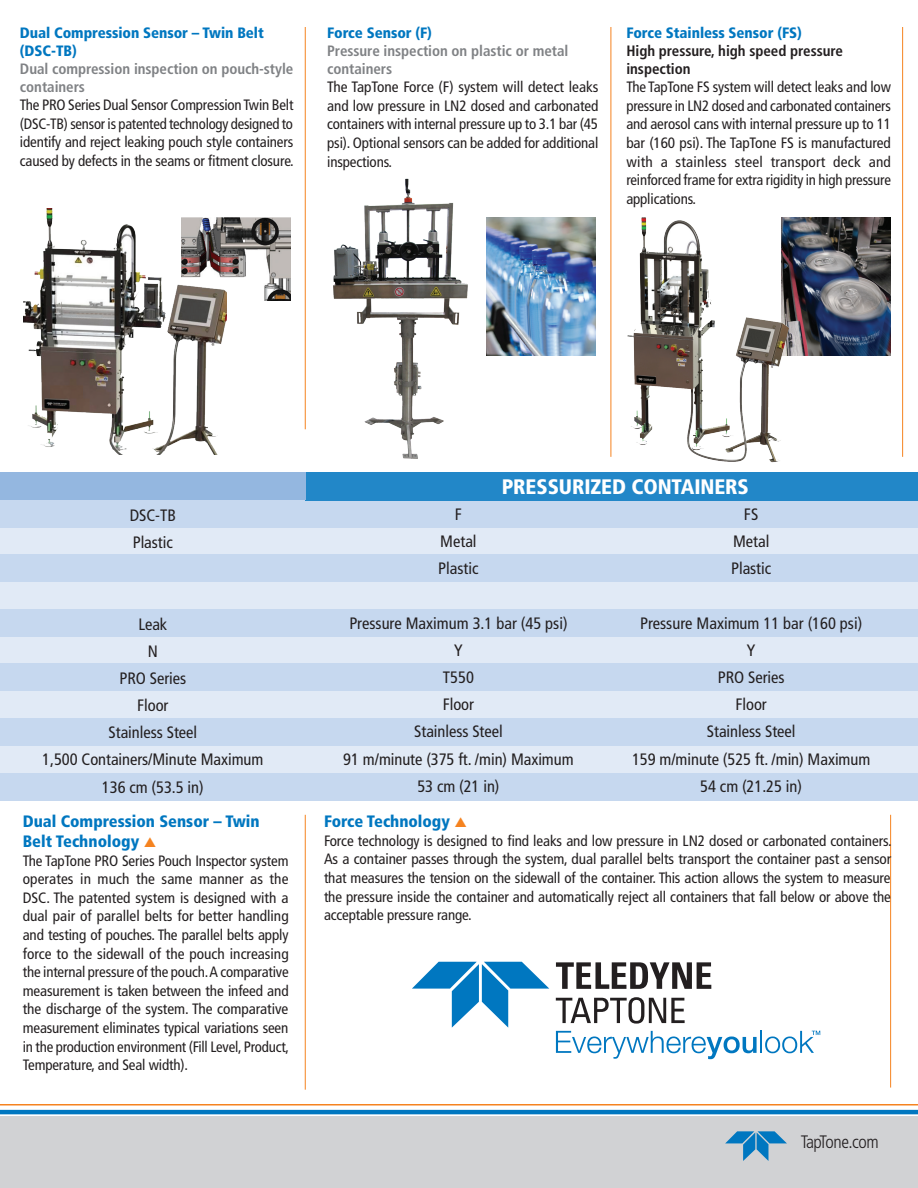
<style>
.page{position:relative;width:918px;height:1188px;background:#fff}
.page>*{position:absolute;margin:0;border:0;box-sizing:border-box;transform-origin:0 0}
.t1{font:900 condensed 21px "Frutiger LT Std";letter-spacing:-.005em;color:#fff}
.t2{font:300 condensed 18px "Frutiger LT Std";letter-spacing:-.03em;color:#231f20}
.t3{font:condensed 16.5px/27.2px "Frutiger LT Std";letter-spacing:-.005em;color:#231f20;text-align:center}
.t4{font:900 condensed 16.5px/19.8px "Frutiger LT Std";color:#0077c0}
.t5{font:condensed 15px/18.6px "Frutiger LT Std";letter-spacing:-.01em;color:#231f20;text-align:justify}
.t6{font:700 condensed 15px/18px "Frutiger LT Std";letter-spacing:-.005em;color:#808285}
.t7{font:900 condensed 15px/18px "Frutiger LT Std";letter-spacing:-.005em;color:#0077c0}
.t8{font:700 condensed 15px/18px "Frutiger LT Std";letter-spacing:-.005em;color:#231f20}
</style>
<div class="page">
<div style="left:0;top:1117px;width:918px;height:71px;background:#d1d2d4"></div>
<hr style="left:0;top:1110px;width:918px;height:4px;background:#0077c0">
<hr style="left:0;top:1104px;width:918px;height:2px;background:#f58320">
<svg style="left:725px;top:1131px;width:62px;height:30px"></svg>
<img style="left:227px;top:218px;width:64px;height:83px">
<img style="left:24px;top:209px;width:203px;height:246px">
<img style="left:333px;top:178px;width:135px;height:281px">
<hr style="left:611px;top:27px;width:1px;height:430px;background:#f58320">
<hr style="left:902px;top:27px;width:1px;height:430px;background:#f58320">
<hr style="left:305px;top:27px;width:1px;height:402px;background:#f58320">
<hr style="left:890px;top:815px;width:1px;height:273px;background:#f58320">
<svg style="left:556px;top:962px;width:155px;height:27px"></svg>
<svg style="left:556px;top:997px;width:129px;height:27px"></svg>
<svg style="left:556px;top:1031px;width:201px;height:28px"></svg>
<hr style="left:760px;top:1031px;width:2px;height:22px;background:#0077c0">
<svg style="left:765px;top:1031px;width:55px;height:22px"></svg>
<svg style="left:412px;top:962px;width:137px;height:66px"></svg>
<hr style="left:305px;top:815px;width:1px;height:275px;background:#f58320">
<div style="left:0;top:500px;width:918px;height:296px;background:#e1eaf6"></div>
<div style="left:0;top:500px;width:918px;height:27px;background:#c6d8ef"></div>
<div style="left:0;top:555px;width:918px;height:27px;background:#c6d8ef"></div>
<div style="left:0;top:609px;width:918px;height:27px;background:#c6d8ef"></div>
<div style="left:0;top:664px;width:918px;height:27px;background:#c6d8ef"></div>
<div style="left:0;top:718px;width:918px;height:28px;background:#c6d8ef"></div>
<div style="left:0;top:773px;width:918px;height:27px;background:#c6d8ef"></div>
<div style="left:306px;top:472px;width:612px;height:28px;background:#2287c8"></div>
<div style="left:0;top:472px;width:305px;height:28px;background:#94b7e0"></div>
<img style="left:486px;top:218px;width:109px;height:137px">
<img style="left:817px;top:218px;width:74px;height:137px">
<img style="left:610px;top:206px;width:207px;height:257px">
<p class="t7" style="left:20px;top:23px;width:245px">Dual Compression Sensor – Twin Belt (DSC-TB)</p>
<p class="t6" style="left:20px;top:59px;width:275px">Dual compression inspection on pouch-style containers</p>
<p class="t5" style="left:20px;top:96px;width:275px">The PRO Series Dual Sensor Compression Twin Belt (DSC-TB) sensor is patented technology designed to identify and reject leaking pouch style containers caused by defects in the seams or fitment closure.</p>
<p class="t7" style="left:327px;top:23px;width:106px">Force Sensor (F)</p>
<p class="t6" style="left:327px;top:41px;width:243px">Pressure inspection on plastic or metal containers</p>
<p class="t5" style="left:327px;top:78px;width:273px">The TapTone Force (F) system will detect leaks and low pressure in LN2 dosed and carbonated containers with internal pressure up to 3.1 bar (45 psi). Optional sensors can be added for additional inspections.</p>
<p class="t7" style="left:626px;top:23px;width:177px">Force Stainless Sensor (FS)</p>
<p class="t8" style="left:626px;top:41px;width:218px">High pressure, high speed pressure inspection</p>
<p class="t5" style="left:626px;top:78px;width:266px">The TapTone FS system will detect leaks and low pressure in LN2 dosed and carbonated containers and aerosol cans with internal pressure up to 11 bar (160 psi). The TapTone FS is manufactured with a stainless steel transport deck and reinforced frame for extra rigidity in high pressure applications.</p>
<p class="t3" style="left:130px;top:502px;width:48px;text-align:left">DSC-TB<br>Plastic</p>
<p class="t3" style="left:42px;top:610px;width:223px">Leak<br>N<br>PRO Series<br>Floor<br>Stainless Steel<br>1,500 Containers/Minute Maximum<br>136 cm (53.5 in)</p>
<p class="t4" style="left:23px;top:812px;width:238px">Dual Compression Sensor – Twin<br>Belt Technology</p>
<p class="t5" style="left:23px;top:851px;width:268px">The TapTone PRO Series Pouch Inspector system operates in much the same manner as the DSC. The patented system is designed with a dual pair of parallel belts for better handling and testing of pouches. The parallel belts apply force to the sidewall of the pouch increasing the internal pressure of the pouch. A comparative measurement is taken between the infeed and the discharge of the system. The comparative measurement eliminates typical variations seen in the production environment (Fill Level, Product, Temperature, and Seal width).</p>
<p class="t3" style="left:438px;top:501px;width:42px">F<br>Metal<br>Plastic</p>
<h1 class="t1" style="left:502px;top:474px;width:249px">PRESSURIZED CONTAINERS</h1>
<p class="t3" style="left:731px;top:501px;width:42px">FS<br>Metal<br>Plastic</p>
<p class="t3" style="left:343px;top:610px;width:232px">Pressure Maximum 3.1 bar (45 psi)<br>Y<br>T550<br>Floor<br>Stainless Steel<br>91 m/minute (375 ft. /min) Maximum<br>53 cm (21 in)</p>
<p class="t3" style="left:632px;top:609px;width:240px">Pressure Maximum 11 bar (160 psi)<br>Y<br>PRO Series<br>Floor<br>Stainless Steel<br>159 m/minute (525 ft. /min) Maximum<br>54 cm (21.25 in)</p>
<p class="t4" style="left:324px;top:812px;width:127px">Force Technology</p>
<p class="t5" style="left:324px;top:831px;width:569px">Force technology is designed to find leaks and low pressure in LN2 dosed or carbonated containers.<br>As a container passes through the system, dual parallel belts transport the container past a sensor that measures the tension on the sidewall of the container. This action allows the system to measure the pressure inside the container and automatically reject all containers that fall below or above the acceptable pressure range.</p>
<p class="t2" style="left:801px;top:1131px;width:80px">TapTone.com</p>
</div>
